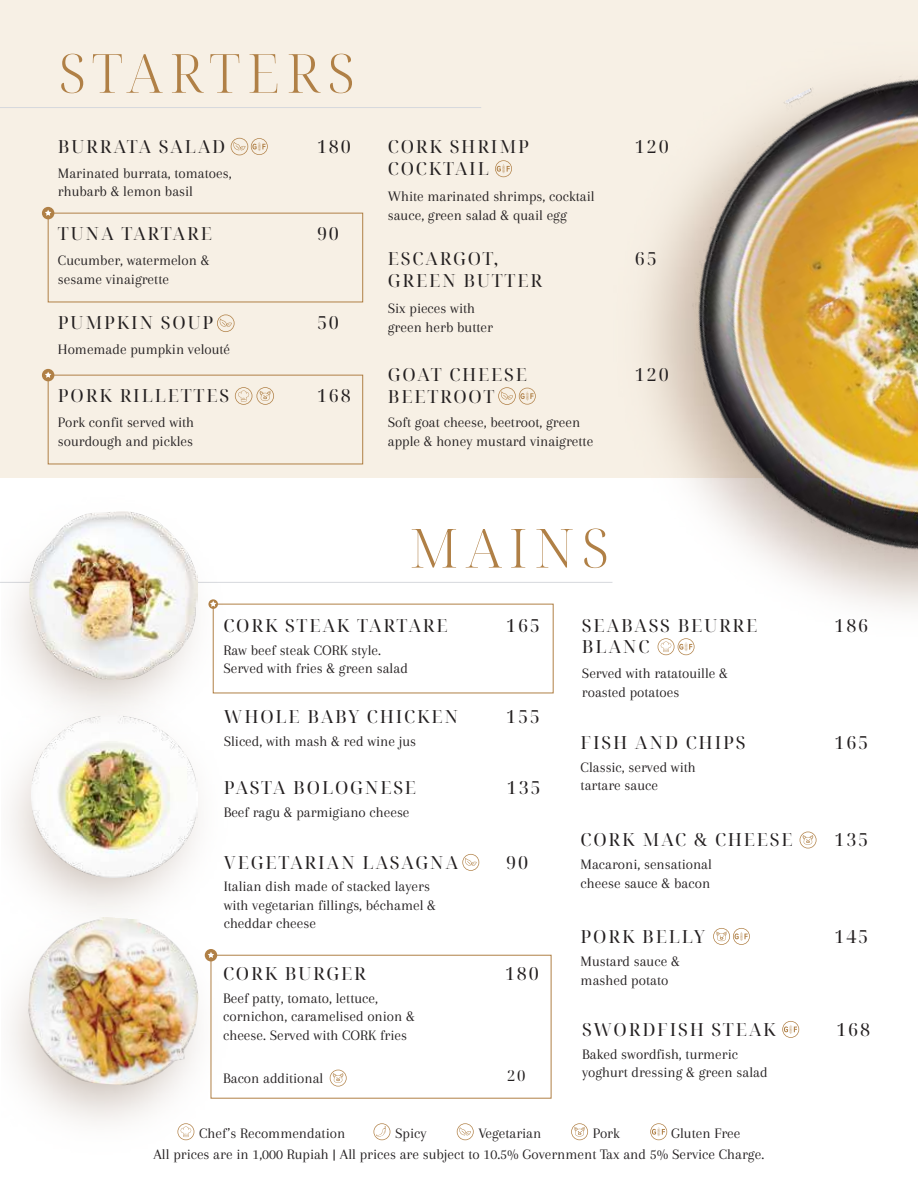
<style>
.page{position:relative;width:918px;height:1188px;background:#fff}
.page>*{position:absolute;margin:0;border:0;box-sizing:border-box;transform-origin:0 0}
.t1{font:300 54px "Noto Serif Display";letter-spacing:.12em;color:#b08046}
.t2{font:18px/21.6px "Noto Serif Display";letter-spacing:.1em;color:#231f20}
.t3{font:15px/18.6px "Arapey";color:#231f20}
.t4{font:15px "Noto Serif Display";color:#231f20}
</style>
<div class="page">
<div style="left:0;top:0;width:918px;height:477px;background:#f7f0e5"></div>
<hr style="left:0;top:582px;width:612px;height:1px;background:#d6d8dd">
<img style="left:590px;top:75px;width:328px;height:534px">
<img style="left:31px;top:750px;width:166px;height:128px">
<img style="left:11px;top:894px;width:224px;height:247px">
<img style="left:23px;top:912px;width:181px;height:178px">
<img style="left:14px;top:511px;width:218px;height:239px">
<img style="left:29px;top:512px;width:169px;height:167px">
<svg style="left:330px;top:1070px;width:17px;height:17px"></svg>
<svg style="left:462px;top:854px;width:17px;height:17px"></svg>
<svg style="left:800px;top:832px;width:17px;height:16px"></svg>
<hr style="left:0;top:107px;width:481px;height:1px;background:#d6d8dd">
<svg style="left:235px;top:387px;width:39px;height:18px"></svg>
<svg style="left:217px;top:315px;width:18px;height:17px"></svg>
<div style="left:48px;top:213px;width:315px;height:89px;border:1px solid #b08046"></div>
<div style="left:48px;top:375px;width:315px;height:89px;border:1px solid #b08046"></div>
<svg style="left:208px;top:599px;width:10px;height:10px"></svg>
<svg style="left:210px;top:601px;width:6px;height:6px"></svg>
<div style="left:42px;top:369px;width:12px;height:12px;background:#b08046;border-radius:50%"></div>
<svg style="left:45px;top:372px;width:6px;height:6px"></svg>
<div style="left:42px;top:207px;width:12px;height:12px;background:#b08046;border-radius:50%"></div>
<svg style="left:45px;top:210px;width:6px;height:6px"></svg>
<svg style="left:177px;top:1123px;width:17px;height:17px"></svg>
<svg style="left:374px;top:1123px;width:16px;height:17px"></svg>
<svg style="left:457px;top:1123px;width:17px;height:17px"></svg>
<svg style="left:571px;top:1123px;width:17px;height:17px"></svg>
<svg style="left:650px;top:1123px;width:17px;height:17px"></svg>
<svg style="left:231px;top:138px;width:37px;height:17px"></svg>
<svg style="left:495px;top:160px;width:17px;height:17px"></svg>
<svg style="left:498px;top:387px;width:38px;height:18px"></svg>
<svg style="left:658px;top:638px;width:37px;height:17px"></svg>
<svg style="left:713px;top:928px;width:37px;height:17px"></svg>
<svg style="left:782px;top:1021px;width:17px;height:17px"></svg>
<div style="left:211px;top:955px;width:340px;height:144px;border:1px solid #b08046"></div>
<div style="left:205px;top:949px;width:12px;height:12px;background:#b08046;border-radius:50%"></div>
<svg style="left:208px;top:952px;width:6px;height:6px"></svg>
<h1 class="t1" style="left:58px;top:37px;width:298px">STARTERS</h1>
<p class="t2" style="left:58px;top:136px;width:169px">BURRATA SALAD</p>
<p class="t2" style="left:317px;top:136px;width:35px">180</p>
<p class="t3" style="left:58px;top:164px;width:175px">Marinated burrata, tomatoes, rhubarb &amp; lemon basil</p>
<p class="t2" style="left:58px;top:224px;width:155px">TUNA TARTARE</p>
<p class="t2" style="left:317px;top:224px;width:23px">90</p>
<p class="t3" style="left:58px;top:251px;width:153px">Cucumber, watermelon &amp; sesame vinaigrette</p>
<p class="t2" style="left:58px;top:313px;width:157px">PUMPKIN SOUP</p>
<p class="t2" style="left:317px;top:313px;width:23px">50</p>
<p class="t3" style="left:58px;top:340px;width:174px">Homemade pumpkin velouté</p>
<p class="t2" style="left:58px;top:386px;width:173px">PORK RILLETTES</p>
<p class="t2" style="left:317px;top:386px;width:35px">168</p>
<p class="t3" style="left:58px;top:413px;width:138px">Pork confit served with sourdough and pickles</p>
<p class="t2" style="left:388px;top:136px;width:143px">CORK SHRIMP<br>COCKTAIL</p>
<p class="t2" style="left:635px;top:136px;width:35px">120</p>
<p class="t3" style="left:388px;top:187px;width:208px">White marinated shrimps, cocktail sauce, green salad &amp; quail egg</p>
<p class="t2" style="left:388px;top:248px;width:156px">ESCARGOT,<br>GREEN BUTTER</p>
<p class="t2" style="left:635px;top:248px;width:23px">65</p>
<p class="t3" style="left:388px;top:299px;width:107px">Six pieces with green herb butter</p>
<p class="t2" style="left:388px;top:364px;width:141px">GOAT CHEESE<br>BEETROOT</p>
<p class="t2" style="left:635px;top:364px;width:35px">120</p>
<p class="t3" style="left:388px;top:413px;width:207px">Soft goat cheese, beetroot, green apple &amp; honey mustard vinaigrette</p>
<h1 class="t1" style="left:409px;top:512px;width:201px">MAINS</h1>
<p class="t2" style="left:223px;top:615px;width:226px">CORK STEAK TARTARE</p>
<p class="t2" style="left:506px;top:615px;width:35px">165</p>
<p class="t3" style="left:223px;top:641px;width:186px">Raw beef steak CORK style.<br>Served with fries &amp; green salad</p>
<p class="t2" style="left:224px;top:706px;width:236px">WHOLE BABY CHICKEN</p>
<p class="t2" style="left:506px;top:706px;width:35px">155</p>
<p class="t3" style="left:224px;top:731px;width:194px">Sliced, with mash &amp; red wine jus</p>
<p class="t2" style="left:224px;top:777px;width:194px">PASTA BOLOGNESE</p>
<p class="t2" style="left:507px;top:777px;width:35px">135</p>
<p class="t3" style="left:224px;top:803px;width:187px">Beef ragu &amp; parmigiano cheese</p>
<p class="t2" style="left:224px;top:852px;width:236px">VEGETARIAN LASAGNA</p>
<p class="t2" style="left:506px;top:852px;width:23px">90</p>
<p class="t3" style="left:224px;top:877px;width:214px">Italian dish made of stacked layers with vegetarian fillings, béchamel &amp; cheddar cheese</p>
<p class="t2" style="left:223px;top:963px;width:144px">CORK BURGER</p>
<p class="t2" style="left:505px;top:963px;width:35px">180</p>
<p class="t3" style="left:223px;top:989px;width:193px">Beef patty, tomato, lettuce, cornichon, caramelised onion &amp; cheese. Served with CORK fries</p>
<p class="t3" style="left:223px;top:1069px;width:102px">Bacon additional</p>
<p class="t4" style="left:507px;top:1066px;width:20px">20</p>
<p class="t2" style="left:582px;top:615px;width:177px">SEABASS BEURRE<br>BLANC</p>
<p class="t2" style="left:834px;top:615px;width:35px">186</p>
<p class="t3" style="left:582px;top:664px;width:148px">Served with ratatouille &amp; roasted potatoes</p>
<p class="t2" style="left:581px;top:732px;width:166px">FISH AND CHIPS</p>
<p class="t2" style="left:834px;top:732px;width:35px">165</p>
<p class="t3" style="left:581px;top:757px;width:117px">Classic, served with tartare sauce</p>
<p class="t2" style="left:581px;top:830px;width:214px">CORK MAC &amp; CHEESE</p>
<p class="t2" style="left:834px;top:830px;width:35px">135</p>
<p class="t3" style="left:581px;top:855px;width:133px">Macaroni, sensational cheese sauce &amp; bacon</p>
<p class="t2" style="left:581px;top:926px;width:126px">PORK BELLY</p>
<p class="t2" style="left:834px;top:926px;width:35px">145</p>
<p class="t3" style="left:581px;top:952px;width:101px">Mustard sauce &amp; mashed potato</p>
<p class="t2" style="left:582px;top:1019px;width:195px">SWORDFISH STEAK</p>
<p class="t2" style="left:836px;top:1019px;width:35px">168</p>
<p class="t3" style="left:582px;top:1044px;width:187px">Baked swordfish, turmeric yoghurt dressing &amp; green salad</p>
<p class="t3" style="left:199px;top:1124px;width:148px">Chef’s Recommendation</p>
<p class="t3" style="left:395px;top:1124px;width:33px">Spicy</p>
<p class="t3" style="left:478px;top:1124px;width:65px">Vegetarian</p>
<p class="t3" style="left:593px;top:1124px;width:29px">Pork</p>
<p class="t3" style="left:153px;top:1123px;width:612px;line-height:20.7px;text-indent:518px">Gluten Free<br>All prices are in 1,000 Rupiah | All prices are subject to 10.5% Government Tax and 5% Service Charge.</p>
</div>
